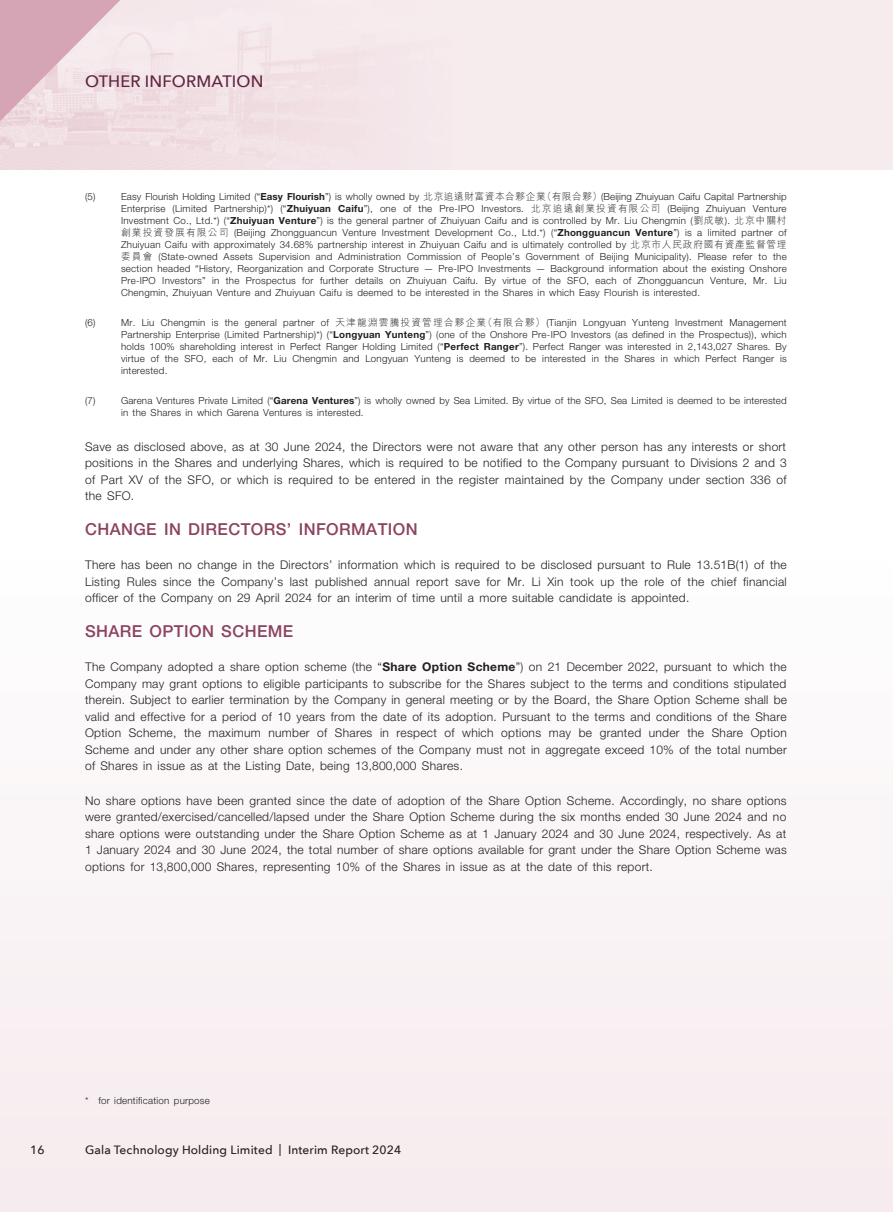
<style>
.page{position:relative;width:893px;height:1212px;background:#fff}
.page>*{position:absolute;margin:0;border:0;box-sizing:border-box;transform-origin:0 0}
._03_H1{font:500 16.5px "Helvetica Neue LT Std";letter-spacing:.025em;color:#8c4361}
.t1{font:500 16.5px "Avenir Next";letter-spacing:.01em;color:#60263f}
._01_Body_Text{font:300 12px/16.5px "Helvetica Neue LT Std";letter-spacing:.025em;color:#231f20;text-align:justify}
.t2{font:500 12px "Avenir Next";letter-spacing:.01em;color:#231f20}
._02_Note_Text{font:300 9.75px/12px "Helvetica Neue LT Std";letter-spacing:.025em;color:#231f20;text-align:justify}
.s1{font-weight:700}
.s2{font-family:"M Hei HK"}
</style>
<div class="page">
<div style="left:0;top:468px;width:893px;height:744px;background:#faf6f7"></div>
<img style="left:0;top:0;width:893px;height:169px">
<h1 class="t1" style="left:85px;top:67px;width:180px">OTHER INFORMATION</h1>
<p class="_02_Note_Text" style="left:85px;top:190px;width:12px">(5)</p>
<p class="_02_Note_Text" style="left:121px;top:190px;width:667px">Easy Flourish Holding Limited (“<span class="s1">Easy Flourish</span>”) is wholly owned by <span class="s2">北京追遠財富資本合夥企業（有限合夥）</span>(Beijing Zhuiyuan Caifu Capital Partnership Enterprise (Limited Partnership)*) (“<span class="s1">Zhuiyuan Caifu</span>”), one of the Pre-IPO Investors. <span class="s2">北京追遠創業投資有限公司</span> (Beijing Zhuiyuan Venture Investment Co., Ltd.*) (“<span class="s1">Zhuiyuan Venture</span>”) is the general partner of Zhuiyuan Caifu and is controlled by Mr. Liu Chengmin (<span class="s2">劉成敏</span>). <span class="s2">北京中關村創業投資發展有限公司</span> (Beijing Zhongguancun Venture Investment Development Co., Ltd.*) (“<span class="s1">Zhongguancun Venture</span>”) is a limited partner of Zhuiyuan Caifu with approximately 34.68% partnership interest in Zhuiyuan Caifu and is ultimately controlled by <span class="s2">北京市人民政府國有資產監督管理委員會</span> (State-owned Assets Supervision and Administration Commission of People’s Government of Beijing Municipality). Please refer to the section headed “History, Reorganization and Corporate Structure — Pre-IPO Investments — Background information about the existing Onshore Pre-IPO Investors” in the Prospectus for further details on Zhuiyuan Caifu. By virtue of the SFO, each of Zhongguancun Venture, Mr. Liu Chengmin, Zhuiyuan Venture and Zhuiyuan Caifu is deemed to be interested in the Shares in which Easy Flourish is interested.</p>
<p class="_02_Note_Text" style="left:85px;top:316px;width:12px">(6)</p>
<p class="_02_Note_Text" style="left:121px;top:316px;width:667px">Mr. Liu Chengmin is the general partner of <span class="s2">天津龍淵雲騰投資管理合夥企業（有限合夥）</span> (Tianjin Longyuan Yunteng Investment Management Partnership Enterprise (Limited Partnership)*) (“<span class="s1">Longyuan Yunteng</span>”) (one of the Onshore Pre-IPO Investors (as defined in the Prospectus)), which holds 100% shareholding interest in Perfect Ranger Holding Limited (“<span class="s1">Perfect Ranger</span>”). Perfect Ranger was interested in 2,143,027 Shares. By virtue of the SFO, each of Mr. Liu Chengmin and Longyuan Yunteng is deemed to be interested in the Shares in which Perfect Ranger is interested.</p>
<p class="_02_Note_Text" style="left:85px;top:394px;width:12px">(7)</p>
<p class="_02_Note_Text" style="left:121px;top:394px;width:667px">Garena Ventures Private Limited (“<span class="s1">Garena Ventures</span>”) is wholly owned by Sea Limited. By virtue of the SFO, Sea Limited is deemed to be interested in the Shares in which Garena Ventures is interested.</p>
<p class="_01_Body_Text" style="left:85px;top:438px;width:703px">Save as disclosed above, as at 30 June 2024, the Directors were not aware that any other person has any interests or short positions in the Shares and underlying Shares, which is required to be notified to the Company pursuant to Divisions 2 and 3 of Part XV of the SFO, or which is required to be entered in the register maintained by the Company under section 336 of the SFO.</p>
<p class="_03_H1" style="left:85px;top:519px;width:334px">CHANGE IN DIRECTORS’ INFORMATION</p>
<p class="_01_Body_Text" style="left:85px;top:556px;width:703px">There has been no change in the Directors’ information which is required to be disclosed pursuant to Rule 13.51B(1) of the Listing Rules since the Company’s last published annual report save for Mr. Li Xin took up the role of the chief financial officer of the Company on 29 April 2024 for an interim of time until a more suitable candidate is appointed.</p>
<p class="_03_H1" style="left:85px;top:621px;width:210px">SHARE OPTION SCHEME</p>
<p class="_01_Body_Text" style="left:85px;top:658px;width:704px">The Company adopted a share option scheme (the “<span class="s1">Share Option Scheme</span>”) on 21 December 2022, pursuant to which the Company may grant options to eligible participants to subscribe for the Shares subject to the terms and conditions stipulated therein. Subject to earlier termination by the Company in general meeting or by the Board, the Share Option Scheme shall be valid and effective for a period of 10 years from the date of its adoption. Pursuant to the terms and conditions of the Share Option Scheme, the maximum number of Shares in respect of which options may be granted under the Share Option Scheme and under any other share option schemes of the Company must not in aggregate exceed 10% of the total number of Shares in issue as at the Listing Date, being 13,800,000 Shares.</p>
<p class="_01_Body_Text" style="left:85px;top:792px;width:703px">No share options have been granted since the date of adoption of the Share Option Scheme. Accordingly, no share options were granted/exercised/cancelled/lapsed under the Share Option Scheme during the six months ended 30 June 2024 and no share options were outstanding under the Share Option Scheme as at 1 January 2024 and 30 June 2024, respectively. As at 1 January 2024 and 30 June 2024, the total number of share options available for grant under the Share Option Scheme was options for 13,800,000 Shares, representing 10% of the Shares in issue as at the date of this report.</p>
<p class="_02_Note_Text" style="left:85px;top:1095px;width:126px">* for identification purpose</p>
<p class="t2" style="left:30px;top:1139px;width:16px">16</p>
<p class="t2" style="left:85px;top:1140px;width:318px">Gala Technology Holding Limited | Interim Report 2024</p>
</div>
